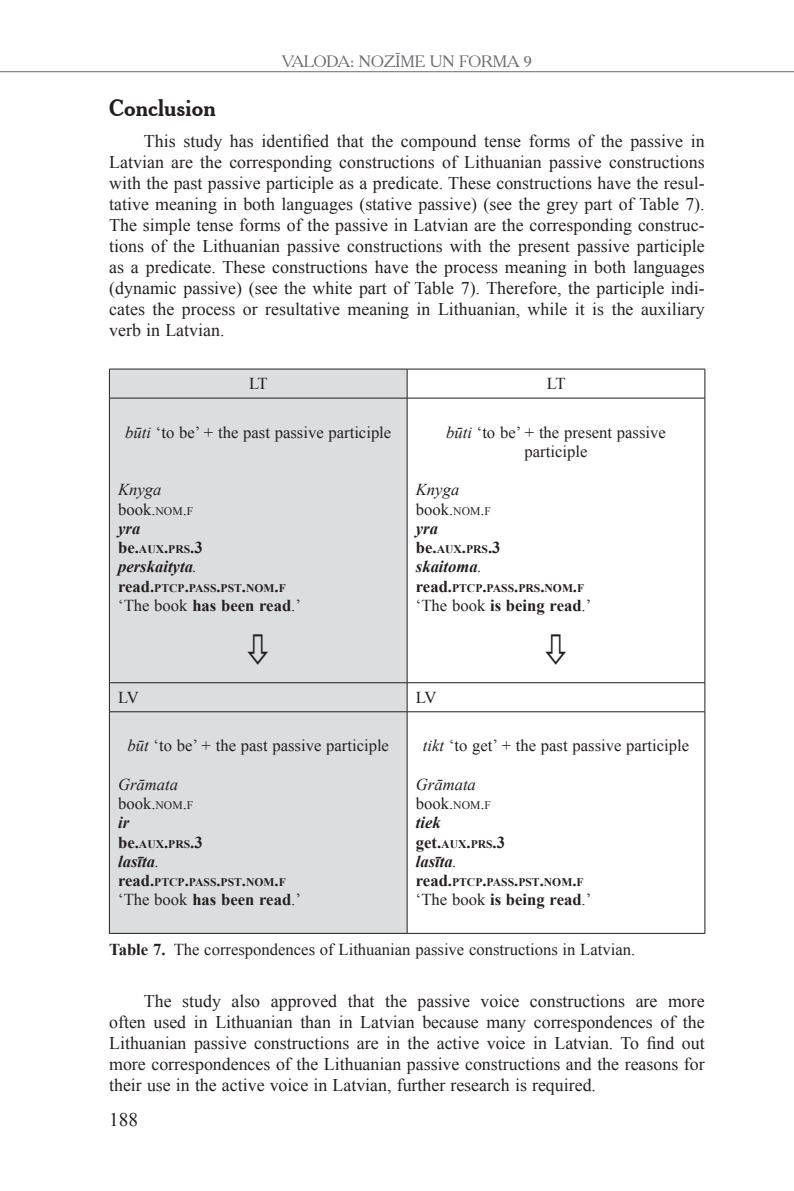
<style>
.page{position:relative;width:794px;height:1191px;background:#fff}
.page>*{position:absolute;margin:0;border:0;box-sizing:border-box;transform-origin:0 0}
.Virsraksts-1{font:700 22.93px "Cheltenham TL";color:#231f20;scale:.95 1}
.t1{font:19.25px "Times New Roman";color:#231f20}
.Pamattext{font:17.85px/21px "Times New Roman";color:#231f20;text-align:justify}
.Tabultext{font:16.62px/19.2px "Times New Roman";color:#231f20;text-align:center}
.Tabultext-2{font:700 16.62px "Times New Roman";color:#231f20}
.bildes-paraksts{font:16.62px "Times New Roman";color:#231f20}
.Tabultext-3{font:italic 700 16.62px "Times New Roman";color:#231f20}
.Tabultext-4{font:italic 16.62px "Times New Roman";color:#231f20}
.t2{font:15.75px "Cheltenham TL";color:#6c6d70}
.Tabultext-5{font:700 11.72px "Times New Roman";color:#231f20}
.s1{font-style:italic}
.s2{font-size:11.72px}
.s3{font-style:inherit}
.s4{font-size:16.62px}
.s5{font-weight:400}
.s6{font-weight:700}
</style>
<div class="page">
<hr style="left:0;top:71px;width:794px;height:1px;background:#6c6d70">
<div style="left:110px;top:370px;width:297px;height:563px;background:#dcdddf"></div>
<hr style="left:109px;top:369px;width:298px;height:1px;background:#231f20">
<svg style="left:109px;top:369px;width:1px;height:29px"></svg>
<hr style="left:407px;top:369px;width:298px;height:1px;background:#231f20">
<svg style="left:407px;top:369px;width:1px;height:29px"></svg>
<svg style="left:704px;top:369px;width:1px;height:29px"></svg>
<hr style="left:109px;top:398px;width:298px;height:1px;background:#231f20">
<hr style="left:109px;top:398px;width:1px;height:284px;background:#231f20">
<hr style="left:407px;top:398px;width:298px;height:1px;background:#231f20">
<hr style="left:407px;top:398px;width:1px;height:284px;background:#231f20">
<hr style="left:704px;top:398px;width:1px;height:284px;background:#231f20">
<hr style="left:109px;top:682px;width:298px;height:1px;background:#231f20">
<svg style="left:109px;top:683px;width:1px;height:28px"></svg>
<hr style="left:407px;top:682px;width:298px;height:1px;background:#231f20">
<svg style="left:407px;top:683px;width:1px;height:28px"></svg>
<svg style="left:704px;top:683px;width:1px;height:28px"></svg>
<hr style="left:109px;top:711px;width:298px;height:1px;background:#231f20">
<hr style="left:109px;top:712px;width:1px;height:221px;background:#231f20">
<hr style="left:407px;top:711px;width:298px;height:1px;background:#231f20">
<hr style="left:407px;top:712px;width:1px;height:221px;background:#231f20">
<hr style="left:704px;top:712px;width:1px;height:221px;background:#231f20">
<hr style="left:109px;top:933px;width:298px;height:1px;background:#231f20">
<hr style="left:407px;top:933px;width:298px;height:1px;background:#231f20">
<svg style="left:248px;top:634px;width:20px;height:31px"></svg>
<p class="t2" style="left:282px;top:51px;width:251px">VALODA: NOZĪME UN FORMA 9</p>
<p class="Virsraksts-1" style="left:109px;top:93px;width:114px">Conclusion</p>
<p class="Pamattext" style="left:109px;top:130px;width:597px;text-indent:35px">This study has identified that the compound tense forms of the passive in Latvian are the corresponding constructions of Lithuanian passive constructions with the past passive participle as a predicate. These constructions have the resul&shy;tative meaning in both languages (stative passive) (see the grey part of Table 7).<br>The simple tense forms of the passive in Latvian are the corresponding construc&shy;tions of the Lithuanian passive constructions with the present passive participle as a predicate. These constructions have the process meaning in both languages (dynamic passive) (see the white part of Table 7). Therefore, the participle indi&shy;cates the process or resultative meaning in Lithuanian, while it is the auxiliary verb in Latvian.</p>
<p class="Tabultext" style="left:249px;top:374px;width:20px">LT</p>
<p class="Tabultext" style="left:547px;top:374px;width:20px">LT</p>
<p class="Tabultext" style="left:125px;top:422px;width:267px"><span class="s1">būti</span> ‘to be’ + the past passive participle</p>
<p class="Tabultext" style="left:446px;top:422px;width:221px"><span class="s1">būti</span> ‘to be’ + the present passive participle</p>
<p class="Tabultext-4" style="left:416px;top:478px;width:45px">Knyga</p>
<p class="Tabultext" style="left:416px;top:499px;width:77px">book.<span class="s2">NOM</span><span class="s3">.</span><span class="s2">F</span></p>
<p class="Tabultext-3" style="left:416px;top:517px;width:24px">yra</p>
<p class="Tabultext-5" style="left:416px;top:541px;width:86px"><span class="s4">be.</span>AUX<span class="s4">.</span>PRS<span class="s4">.3</span></p>
<p class="Tabultext-3" style="left:416px;top:555px;width:68px">skaitoma<span class="s5">.</span></p>
<p class="Tabultext-5" style="left:416px;top:579px;width:170px"><span class="s4">read.</span>PTCP<span class="s4">.</span>PASS<span class="s4">.</span>PRS<span class="s4">.</span>NOM<span class="s4">.</span>F</p>
<p class="Tabultext-2" style="left:416px;top:594px;width:177px"><span class="s5">‘The book</span> is being read<span class="s5">.’</span></p>
<p class="Tabultext-4" style="left:118px;top:478px;width:45px">Knyga</p>
<p class="Tabultext" style="left:118px;top:499px;width:77px">book.<span class="s2">NOM</span><span class="s3">.</span><span class="s2">F</span></p>
<p class="Tabultext-3" style="left:118px;top:517px;width:24px">yra</p>
<p class="Tabultext-5" style="left:118px;top:541px;width:86px"><span class="s4">be.</span>AUX<span class="s4">.</span>PRS<span class="s4">.3</span></p>
<p class="Tabultext-3" style="left:118px;top:555px;width:80px">perskaityta<span class="s5">.</span></p>
<p class="Tabultext-5" style="left:118px;top:579px;width:169px"><span class="s4">read.</span>PTCP<span class="s4">.</span>PASS<span class="s4">.</span>PST<span class="s4">.</span>NOM<span class="s4">.</span>F</p>
<p class="Tabultext-2" style="left:118px;top:594px;width:184px"><span class="s5">‘The book</span> has been read<span class="s5">.’</span></p>
<p class="Tabultext" style="left:118px;top:687px;width:22px">LV</p>
<p class="Tabultext" style="left:416px;top:687px;width:22px">LV</p>
<p class="Tabultext" style="left:127px;top:736px;width:263px"><span class="s1">būt</span> ‘to be’ + the past passive participle</p>
<p class="Tabultext-4" style="left:118px;top:773px;width:62px">Grāmata</p>
<p class="Tabultext" style="left:118px;top:793px;width:77px">book.<span class="s2">NOM</span><span class="s3">.</span><span class="s2">F</span></p>
<p class="Tabultext-3" style="left:118px;top:811px;width:13px">ir</p>
<p class="Tabultext-5" style="left:118px;top:835px;width:86px"><span class="s4">be.</span>AUX<span class="s4">.</span>PRS<span class="s4">.3</span></p>
<p class="Tabultext-3" style="left:118px;top:849px;width:43px">lasīta<span class="s5">.</span></p>
<p class="Tabultext-5" style="left:118px;top:874px;width:169px"><span class="s4">read.</span>PTCP<span class="s4">.</span>PASS<span class="s4">.</span>PST<span class="s4">.</span>NOM<span class="s4">.</span>F</p>
<p class="Tabultext-2" style="left:118px;top:888px;width:184px"><span class="s5">‘The book</span> has been read<span class="s5">.’</span></p>
<p class="Tabultext" style="left:423px;top:736px;width:267px"><span class="s1">tikt</span> ‘to get’ + the past passive participle</p>
<p class="Tabultext-4" style="left:416px;top:773px;width:62px">Grāmata</p>
<p class="Tabultext" style="left:416px;top:793px;width:77px">book.<span class="s2">NOM</span><span class="s3">.</span><span class="s2">F</span></p>
<p class="Tabultext-3" style="left:416px;top:811px;width:26px">tiek</p>
<p class="Tabultext-5" style="left:416px;top:835px;width:91px"><span class="s4">get.</span>AUX<span class="s4">.</span>PRS<span class="s4">.3</span></p>
<p class="Tabultext-3" style="left:416px;top:849px;width:43px">lasīta<span class="s5">.</span></p>
<p class="Tabultext-5" style="left:416px;top:874px;width:169px"><span class="s4">read.</span>PTCP<span class="s4">.</span>PASS<span class="s4">.</span>PST<span class="s4">.</span>NOM<span class="s4">.</span>F</p>
<p class="Tabultext-2" style="left:416px;top:888px;width:177px"><span class="s5">‘The book</span> is being read<span class="s5">.’</span></p>
<p class="bildes-paraksts" style="left:109px;top:938px;width:527px"><span class="s6">Table 7.</span> The correspondences of Lithuanian passive constructions in Latvian.</p>
<p class="Pamattext" style="left:109px;top:990px;width:597px;text-indent:35px">The study also approved that the passive voice constructions are more often used in Lithuanian than in Latvian because many correspondences of the Lithuanian passive constructions are in the active voice in Latvian. To find out more correspondences of the Lithuanian passive constructions and the reasons for their use in the active voice in Latvian, further research is required.</p>
<p class="t1" style="left:109px;top:1106px;width:30px">188</p>
</div>
